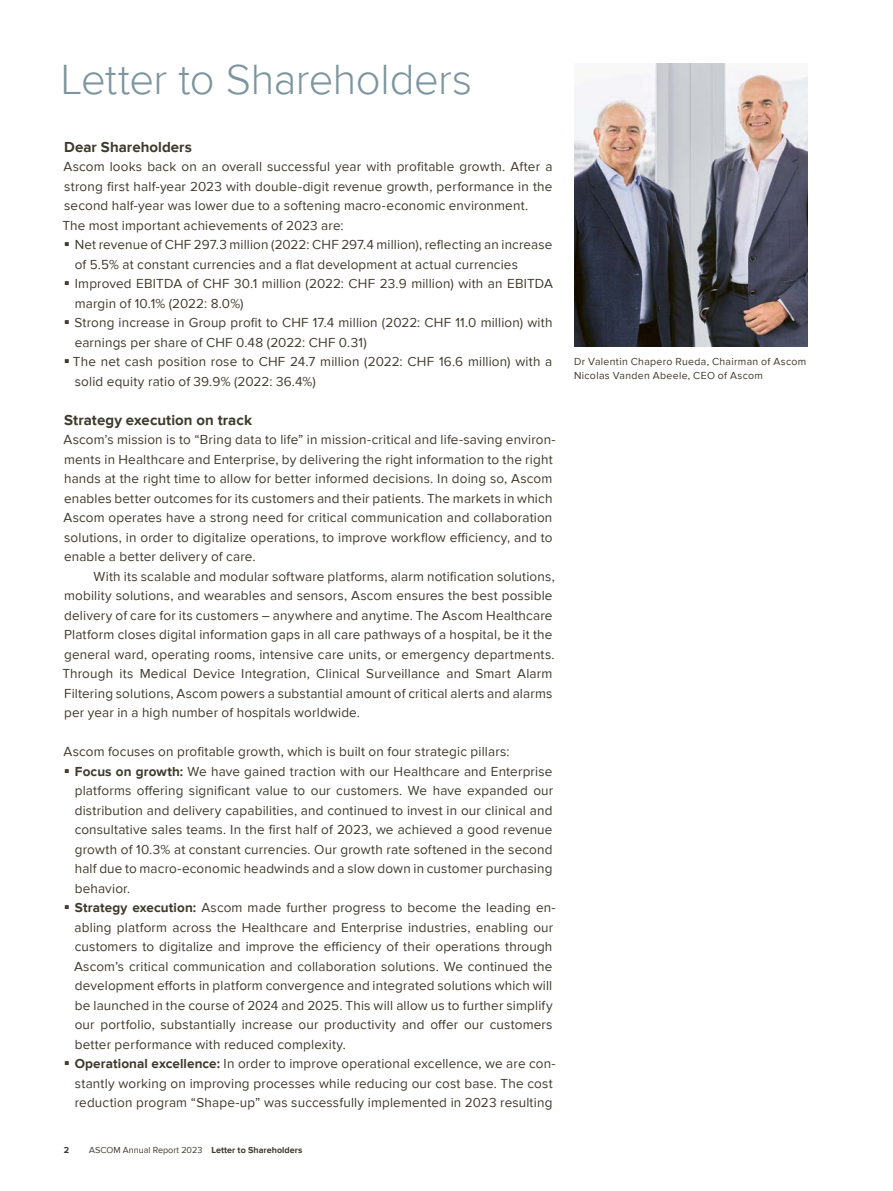
<style>
.page{position:relative;width:893px;height:1191px;background:#fff}
.page>*{position:absolute;margin:0;border:0;box-sizing:border-box;transform-origin:0 0}
.Head_3{font:300 43.5px "Proxima Nova";letter-spacing:-.01em;color:#7c959f}
.Zwischentitel{font:700 15px "Proxima Nova";letter-spacing:.005em;color:#3e3a2c}
.Zwischentitel-2{font:13.5px/19.5px "Proxima Nova";letter-spacing:.01em;color:#3e3a2c}
.Bildlegende{font:10.5px "Proxima Nova";letter-spacing:.03em;color:#3e3a2c}
.Fussnote{font:9px "Proxima Nova";color:#3e3a2c}
.t1{font:700 9px "Proxima Nova";color:#3e3a2c}
.s1{font-weight:700}
</style>
<div class="page">
<img style="left:574px;top:64px;width:234px;height:283px">
<p class="Head_3" style="left:60px;top:54px;width:413px">Letter to Shareholders</p>
<p class="Zwischentitel" style="left:64px;top:138px;width:129px">Dear Shareholders</p>
<p class="Zwischentitel-2" style="left:63px;top:157px;width:491px;text-align:justify">Ascom looks back on an overall successful year with profitable growth. After a strong first half-year 2023 with double-digit revenue growth, performance in the second half-year was lower due to a softening macro-economic environment.</p>
<p class="Zwischentitel-2" style="left:62px;top:215px;width:283px">The most important achievements of 2023 are:</p>
<p class="Zwischentitel-2" style="left:75px;top:235px;width:479px;text-indent:-10px">■ Net revenue of CHF 297.3 million (2022: CHF 297.4 million), reflecting an increase of 5.5% at constant currencies and a flat development at actual currencies</p>
<p class="Zwischentitel-2" style="left:75px;top:274px;width:480px;text-indent:-10px">■ Improved EBITDA of CHF 30.1 million (2022: CHF 23.9 million) with an EBITDA margin of 10.1% (2022: 8.0%)</p>
<p class="Zwischentitel-2" style="left:75px;top:313px;width:479px;text-indent:-10px">■ Strong increase in Group profit to CHF 17.4 million (2022: CHF 11.0 million) with earnings per share of CHF 0.48 (2022: CHF 0.31)</p>
<p class="Zwischentitel-2" style="left:75px;top:352px;width:479px;text-indent:-10px">■ The net cash position rose to CHF 24.7 million (2022: CHF 16.6 million) with a solid equity ratio of 39.9% (2022: 36.4%)</p>
<p class="Zwischentitel" style="left:64px;top:411px;width:189px">Strategy execution on track</p>
<p class="Zwischentitel-2" style="left:63px;top:430px;width:494px">Ascom’s mission is to “Bring data to life” in mission-critical and life-saving environ&shy;ments in Healthcare and Enterprise, by delivering the right information to the right hands at the right time to allow for better informed decisions. In doing so, Ascom enables better outcomes for its customers and their patients. The markets in which Ascom operates have a strong need for critical communication and collaboration solutions, in order to digitalize operations, to improve workflow efficiency, and to enable a better delivery of care.</p>
<p class="Zwischentitel-2" style="left:62px;top:566px;width:494px;text-indent:31px">With its scalable and modular software platforms, alarm notification solutions, mobility solutions, and wearables and sensors, Ascom ensures the best possible delivery of care for its customers – anywhere and anytime. The Ascom Healthcare Platform closes digital information gaps in all care pathways of a hospital, be it the general ward, operating rooms, intensive care units, or emergency departments.<br>Through its Medical Device Integration, Clinical Surveillance and Smart Alarm Filtering solutions, Ascom powers a substantial amount of critical alerts and alarms per year in a high number of hospitals worldwide.</p>
<p class="Zwischentitel-2" style="left:63px;top:742px;width:448px">Ascom focuses on profitable growth, which is built on four strategic pillars:</p>
<p class="Zwischentitel-2" style="left:75px;top:761px;width:480px;text-align:justify;text-indent:-10px">■ <span class="s1">Focus on growth:</span> We have gained traction with our Healthcare and Enterprise platforms offering significant value to our customers. We have expanded our distribution and delivery capabilities, and continued to invest in our clinical and consultative sales teams. In the first half of 2023, we achieved a good revenue growth of 10.3% at constant currencies. Our growth rate softened in the second half due to macro-economic headwinds and a slow down in customer purchasing behavior.</p>
<p class="Zwischentitel-2" style="left:74px;top:898px;width:483px;text-indent:-9px">■ <span class="s1">Strategy execution:</span> Ascom made further progress to become the leading en&shy;abling platform across the Healthcare and Enterprise industries, enabling our customers to digitalize and improve the efficiency of their operations through Ascom’s critical communication and collaboration solutions. We continued the development efforts in platform convergence and integrated solutions which will be launched in the course of 2024 and 2025. This will allow us to further simplify our portfolio, substantially increase our productivity and offer our customers better performance with reduced complexity.</p>
<p class="Zwischentitel-2" style="left:65px;top:1054px;width:492px;text-align:center">■ <span class="s1">Operational excellence:</span> In order to improve operational excellence, we are con&shy;stantly working on improving processes while reducing our cost base. The cost reduction program “Shape-up” was successfully implemented in 2023 resulting</p>
<p class="t1" style="left:64px;top:1144px;width:7px">2</p>
<p class="Fussnote" style="left:89px;top:1144px;width:215px">ASCOM Annual Report 2023 <span class="s1">Letter to Shareholders</span></p>
<p class="Bildlegende" style="left:574px;top:355px;width:234px">Dr Valentin Chapero Rueda, Chairman of Ascom</p>
<p class="Bildlegende" style="left:574px;top:370px;width:190px">Nicolas Vanden Abeele, CEO of Ascom</p>
</div>
